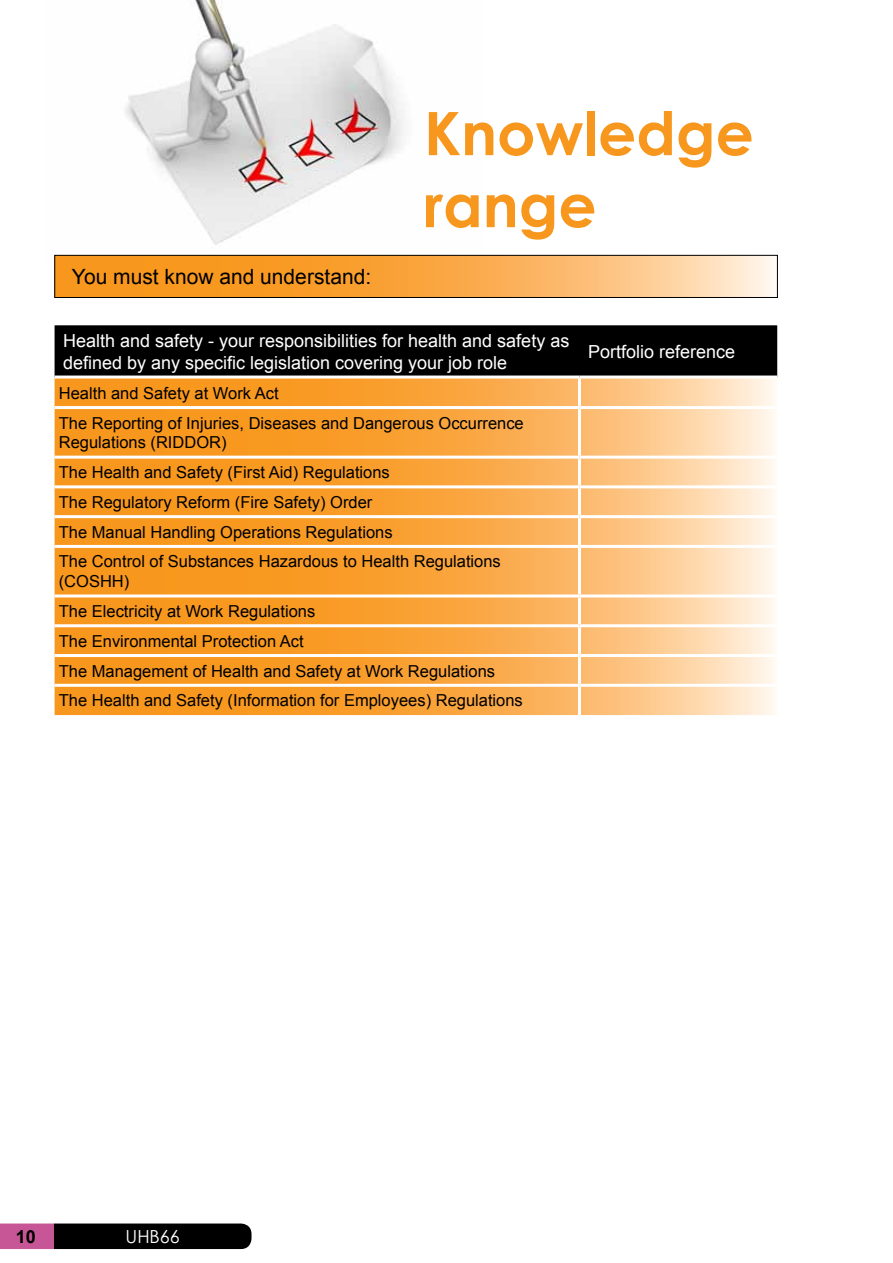
<style>
.page{position:relative;width:893px;height:1263px;background:#fff}
.page>*{position:absolute;margin:0;border:0;box-sizing:border-box;transform-origin:0 0}
.t1{font:700 60px/72px "Century Gothic";color:#f8971d}
.t2{font:21px "Arial";color:#000}
.t3{font:18px/21.6px "Arial";color:#fff}
.t4{font:18px "Century Gothic";color:#fff}
.t5{font:700 18px "Arial";color:#000}
.t6{font:16.5px/29.7px "Arial";color:#000}
</style>
<div class="page">
<img style="left:54px;top:0;width:428px;height:264px">
<svg style="left:57px;top:257px;width:718px;height:39px;background:#faaf54"></svg>
<div style="left:55px;top:255px;width:723px;height:43px;border:1px solid #000"></div>
<div style="left:55px;top:325px;width:722px;height:50px;background:#000"></div>
<svg style="left:55px;top:378px;width:720px;height:337px;background:#faae50"></svg>
<hr style="left:578px;top:378px;width:3px;height:28px;background:#fff">
<hr style="left:55px;top:406px;width:524px;height:3px;background:#fff">
<hr style="left:579px;top:406px;width:198px;height:3px;background:#fff">
<hr style="left:578px;top:409px;width:3px;height:47px;background:#fff">
<hr style="left:55px;top:456px;width:524px;height:3px;background:#fff">
<hr style="left:579px;top:456px;width:198px;height:3px;background:#fff">
<hr style="left:578px;top:459px;width:3px;height:26px;background:#fff">
<hr style="left:55px;top:485px;width:524px;height:3px;background:#fff">
<hr style="left:579px;top:485px;width:198px;height:3px;background:#fff">
<hr style="left:578px;top:488px;width:3px;height:27px;background:#fff">
<hr style="left:55px;top:515px;width:524px;height:3px;background:#fff">
<hr style="left:579px;top:515px;width:198px;height:3px;background:#fff">
<hr style="left:578px;top:518px;width:3px;height:27px;background:#fff">
<hr style="left:55px;top:545px;width:524px;height:3px;background:#fff">
<hr style="left:579px;top:545px;width:198px;height:3px;background:#fff">
<hr style="left:578px;top:548px;width:3px;height:46px;background:#fff">
<hr style="left:55px;top:594px;width:524px;height:3px;background:#fff">
<hr style="left:579px;top:594px;width:198px;height:3px;background:#fff">
<hr style="left:578px;top:597px;width:3px;height:27px;background:#fff">
<hr style="left:55px;top:624px;width:524px;height:3px;background:#fff">
<hr style="left:579px;top:624px;width:198px;height:3px;background:#fff">
<hr style="left:578px;top:627px;width:3px;height:27px;background:#fff">
<hr style="left:55px;top:654px;width:524px;height:3px;background:#fff">
<hr style="left:579px;top:654px;width:198px;height:3px;background:#fff">
<hr style="left:578px;top:657px;width:3px;height:27px;background:#fff">
<hr style="left:55px;top:684px;width:524px;height:3px;background:#fff">
<hr style="left:579px;top:684px;width:198px;height:3px;background:#fff">
<hr style="left:578px;top:687px;width:3px;height:28px;background:#fff">
<svg style="left:0;top:1223px;width:251px;height:26px;background:#301825"></svg>
<p class="t2" style="left:72px;top:263px;width:301px">You must know and understand:</p>
<h1 class="t1" style="left:424px;top:95px;width:331px">Knowledge range</h1>
<p class="t3" style="left:63px;top:330px;width:508px">Health and safety - your responsibilities for health and safety as defined by any specific legislation covering your job role</p>
<p class="t3" style="left:588px;top:341px;width:149px">Portfolio reference</p>
<p class="t6" style="left:59px;top:378px;width:466px">Health and Safety at Work Act<br>The Reporting of Injuries, Diseases and Dangerous Occurrence</p>
<p class="t6" style="left:59px;top:428px;width:444px">Regulations (RIDDOR)<br>The Health and Safety (First Aid) Regulations<br>The Regulatory Reform (Fire Safety) Order<br>The Manual Handling Operations Regulations<br>The Control of Substances Hazardous to Health Regulations</p>
<p class="t6" style="left:59px;top:567px;width:466px">(COSHH)<br>The Electricity at Work Regulations<br>The Environmental Protection Act<br>The Management of Health and Safety at Work Regulations The Health and Safety (Information for Employees) Regulations</p>
<p class="t5" style="left:16px;top:1225px;width:22px">10</p>
<p class="t4" style="left:126px;top:1223px;width:56px">UHB66</p>
</div>
